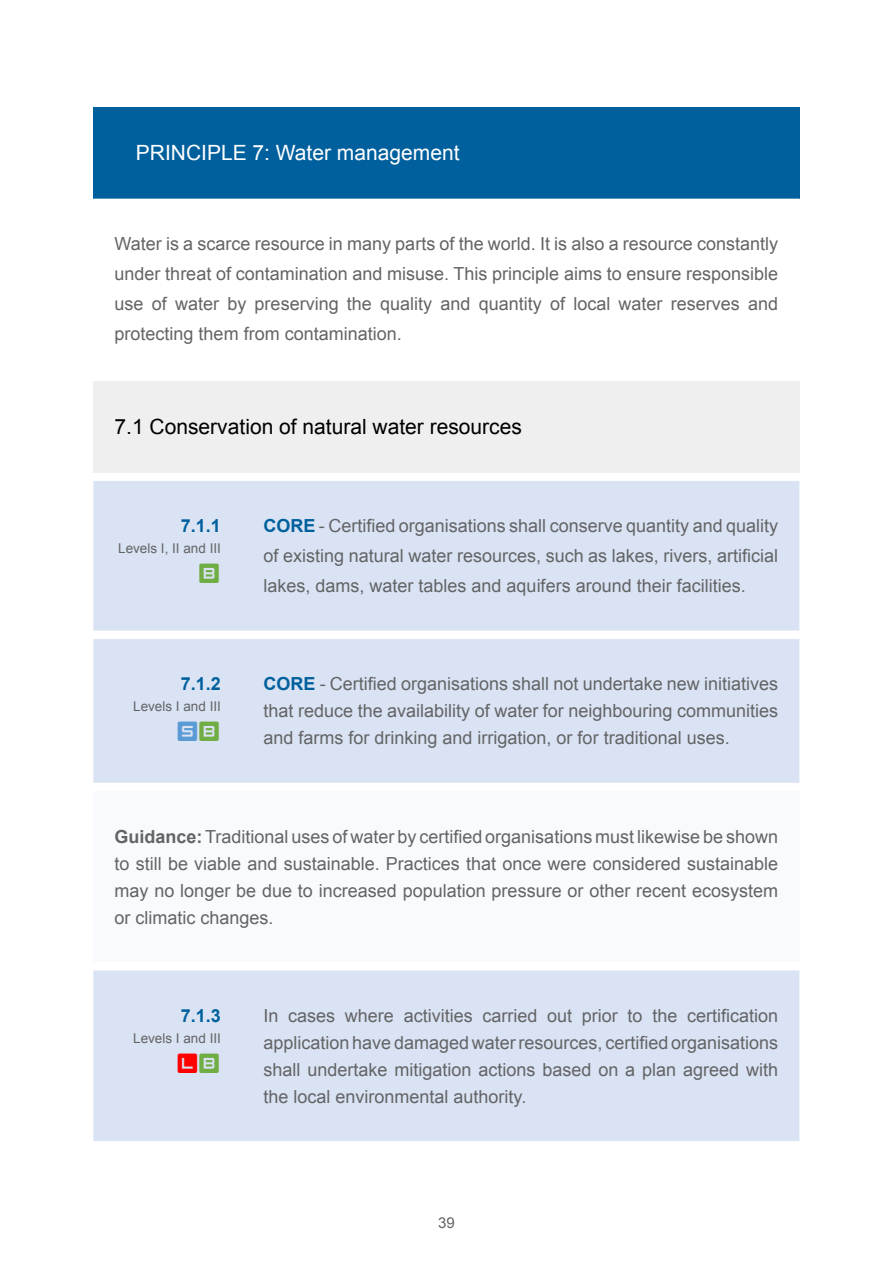
<style>
.page{position:relative;width:893px;height:1263px;background:#fff}
.page>*{position:absolute;margin:0;border:0;box-sizing:border-box;transform-origin:0 0}
.t1{font:34.5px "Curved Square";color:#5b9bd5}
.t2{font:34.5px "Curved Square";color:#f00}
.t3{font:34.5px "Curved Square";color:#70ad45}
.t4{font:21px "Arial";color:#000}
.t5{font:21px "Arial";color:#fff}
.t6{font:18px/27px "Arial";color:#636466;text-align:justify}
.t7{font:700 18px "Arial";color:#00609d}
.t8{font:15px "Arial";color:#636466}
.t9{font:13.5px "Arial";color:#636466}
.s1{color:#70ad45}
.s2{font-weight:700;color:#00609d}
.s3{font-weight:700}
</style>
<div class="page">
<div style="left:93px;top:107px;width:706px;height:92px;background:#00609d"></div>
<div style="left:93px;top:381px;width:706px;height:91px;background:#efeff0"></div>
<div style="left:93px;top:481px;width:706px;height:660px;background:#dae3f3"></div>
<div style="left:93px;top:791px;width:706px;height:171px;background:#f9fafd"></div>
<p class="t5" style="left:136px;top:139px;width:325px">PRINCIPLE 7: Water management</p>
<p class="t6" style="left:115px;top:229px;width:665px;line-height:30px">Water is a scarce resource in many parts of the world. It is also a resource constantly under threat of contamination and misuse. This principle aims to ensure responsible use of water by preserving the quality and quantity of local water reserves and protecting them from contamination.</p>
<p class="t4" style="left:115px;top:412px;width:409px">7.1 Conservation of natural water resources</p>
<p class="t7" style="left:181px;top:513px;width:42px">7.1.1</p>
<p class="t9" style="left:118px;top:539px;width:104px">Levels I, II and III</p>
<h1 class="t3" style="left:199px;top:551px;width:23px">b</h1>
<p class="t7" style="left:181px;top:671px;width:42px">7.1.2</p>
<p class="t9" style="left:133px;top:697px;width:89px">Levels I and III</p>
<h1 class="t1" style="left:178px;top:709px;width:45px">s<span class="s1">b</span></h1>
<p class="t6" style="left:263px;top:511px;width:516px;line-height:30px"><span class="s2">CORE</span> - Certified organisations shall conserve quantity and quality of existing natural water resources, such as lakes, rivers, artificial lakes, dams, water tables and aquifers around their facilities.</p>
<p class="t6" style="left:263px;top:670px;width:516px"><span class="s2">CORE</span> - Certified organisations shall not undertake new initiatives that reduce the availability of water for neighbouring communities and farms for drinking and irrigation, or for traditional uses.</p>
<p class="t6" style="left:115px;top:823px;width:665px"><span class="s3">Guidance:</span> Traditional uses of water by certified organisations must likewise be shown to still be viable and sustainable. Practices that once were considered sustainable may no longer be due to increased population pressure or other recent ecosystem or climatic changes.</p>
<p class="t7" style="left:181px;top:1003px;width:42px">7.1.3</p>
<p class="t9" style="left:133px;top:1029px;width:89px">Levels I and III</p>
<h1 class="t2" style="left:178px;top:1041px;width:45px">l<span class="s1">b</span></h1>
<p class="t6" style="left:263px;top:1002px;width:516px">In cases where activities carried out prior to the certification application have damaged water resources, certified organisations shall undertake mitigation actions based on a plan agreed with the local environmental authority.</p>
<p class="t8" style="left:438px;top:1212px;width:18px">39</p>
</div>
